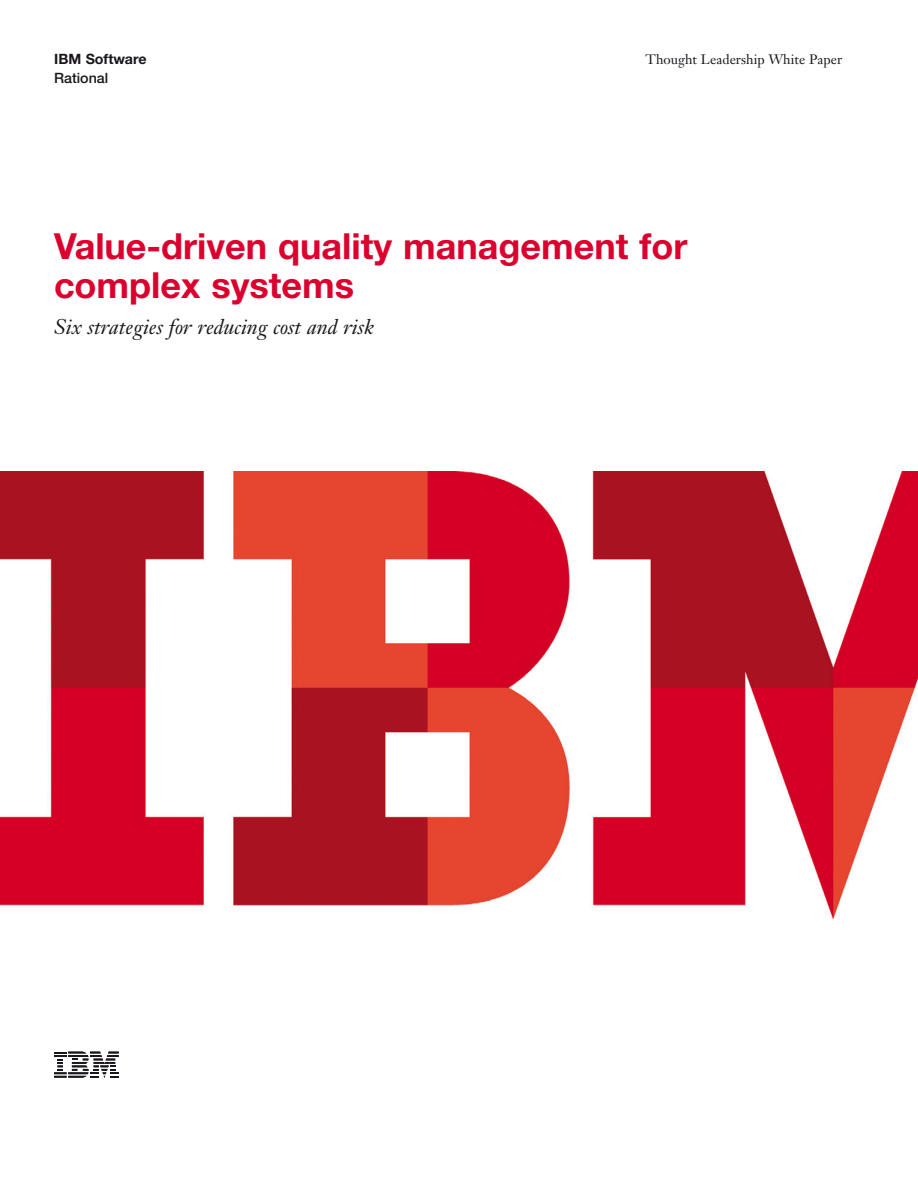
<style>
.page{position:relative;width:918px;height:1188px;background:#fff}
.page>*{position:absolute;margin:0;border:0;box-sizing:border-box;transform-origin:0 0}
.t1{font:700 36px/39px "Helvetica Neue";color:#dc002e}
.t2{font:italic 21px "Janson Text";color:#1a171c}
.t3{font:700 14.25px/18.8px "Helvetica Neue";color:#1a171c}
.t4{font:13.5px "Janson Text";color:#1a171c}
.s1{font-weight:500}
</style>
<div class="page">
<svg style="left:54px;top:1052px;width:65px;height:26px"></svg>
<img style="left:0;top:472px;width:918px;height:446px">
<h2 class="t3" style="left:54px;top:51px;width:94px">IBM Software<br><span class="s1">Rational</span></h2>
<h2 class="t4" style="left:646px;top:54px;width:198px">Thought Leadership White Paper</h2>
<h1 class="t1" style="left:54px;top:230px;width:635px">Value-driven quality management for complex systems</h1>
<h2 class="t2" style="left:54px;top:319px;width:321px">Six strategies for reducing cost and risk</h2>
</div>
